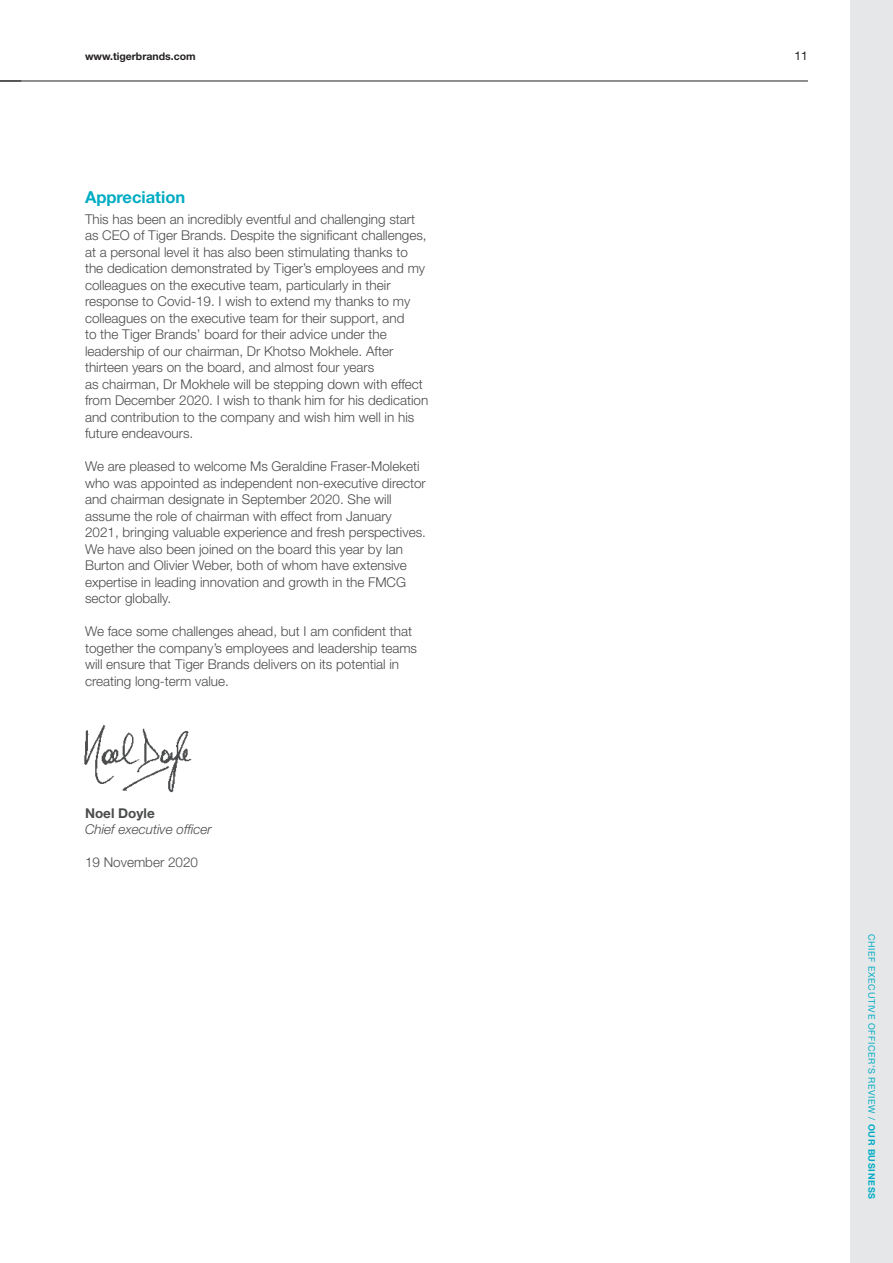
<style>
.page{position:relative;width:893px;height:1263px;background:#fff}
.page>*{position:absolute;margin:0;border:0;box-sizing:border-box;transform-origin:0 0}
.t1{font:700 16.5px "Helvetica Neue LT Std";color:#00acc3}
.t2{font:300 13.5px/16.5px "Helvetica Neue LT Std";color:#4b4c4d}
.t3{font:italic 300 13.5px "Helvetica Neue LT Std";color:#4b4c4d}
.t4{font:700 13.5px "Helvetica Neue LT Std";color:#4b4c4d}
.t5{font:12px "Helvetica Neue LT Std";color:#231f20}
.t6{font:700 10.5px "Helvetica Neue LT Std";color:#231f20}
.t7{font:9px "Helvetica Neue";letter-spacing:.07em;color:#00acc3}
.s1{font-weight:700}
</style>
<div class="page">
<div style="left:850px;top:0;width:43px;height:1263px;background:#e6e7e9"></div>
<hr style="left:0;top:81px;width:808px;height:1px;background:#231f20">
<svg style="left:0;top:81px;width:21px;height:1px"></svg>
<img style="left:84px;top:725px;width:108px;height:68px">
<p class="t6" style="left:85px;top:49px;width:112px">www.tigerbrands.com</p>
<p class="t5" style="left:795px;top:48px;width:15px">11</p>
<p class="t1" style="left:85px;top:187px;width:102px">Appreciation</p>
<p class="t2" style="left:85px;top:211px;width:345px">This has been an incredibly eventful and challenging start as CEO of Tiger Brands. Despite the significant challenges, at a personal level it has also been stimulating thanks to the dedication demonstrated by Tiger’s employees and my colleagues on the executive team, particularly in their response to Covid-19. I wish to extend my thanks to my colleagues on the executive team for their support, and<br>to the Tiger Brands’ board for their advice under the leadership of our chairman, Dr Khotso Mokhele. After thirteen years on the board, and almost four years<br>as chairman, Dr Mokhele will be stepping down with effect from December 2020. I wish to thank him for his dedication and contribution to the company and wish him well in his future endeavours.</p>
<p class="t2" style="left:85px;top:458px;width:342px">We are pleased to welcome Ms Geraldine Fraser-Moleketi who was appointed as independent non-executive director and chairman designate in September 2020. She will assume the role of chairman with effect from January 2021, bringing valuable experience and fresh perspectives.<br>We have also been joined on the board this year by Ian Burton and Olivier Weber, both of whom have extensive expertise in leading innovation and growth in the FMCG sector globally.</p>
<p class="t2" style="left:85px;top:623px;width:334px">We face some challenges ahead, but I am confident that together the company’s employees and leadership teams will ensure that Tiger Brands delivers on its potential in creating long-term value.</p>
<p class="t4" style="left:85px;top:805px;width:71px">Noel Doyle</p>
<p class="t3" style="left:85px;top:821px;width:128px">Chief executive officer</p>
<p class="t2" style="left:85px;top:854px;width:115px">19 November 2020</p>
<p class="t7" style="left:878px;top:934px;width:267px;rotate:90deg">CHIEF EXECUTIVE OFFICER’S REVIEW / <span class="s1">OUR BUSINESS</span></p>
</div>
